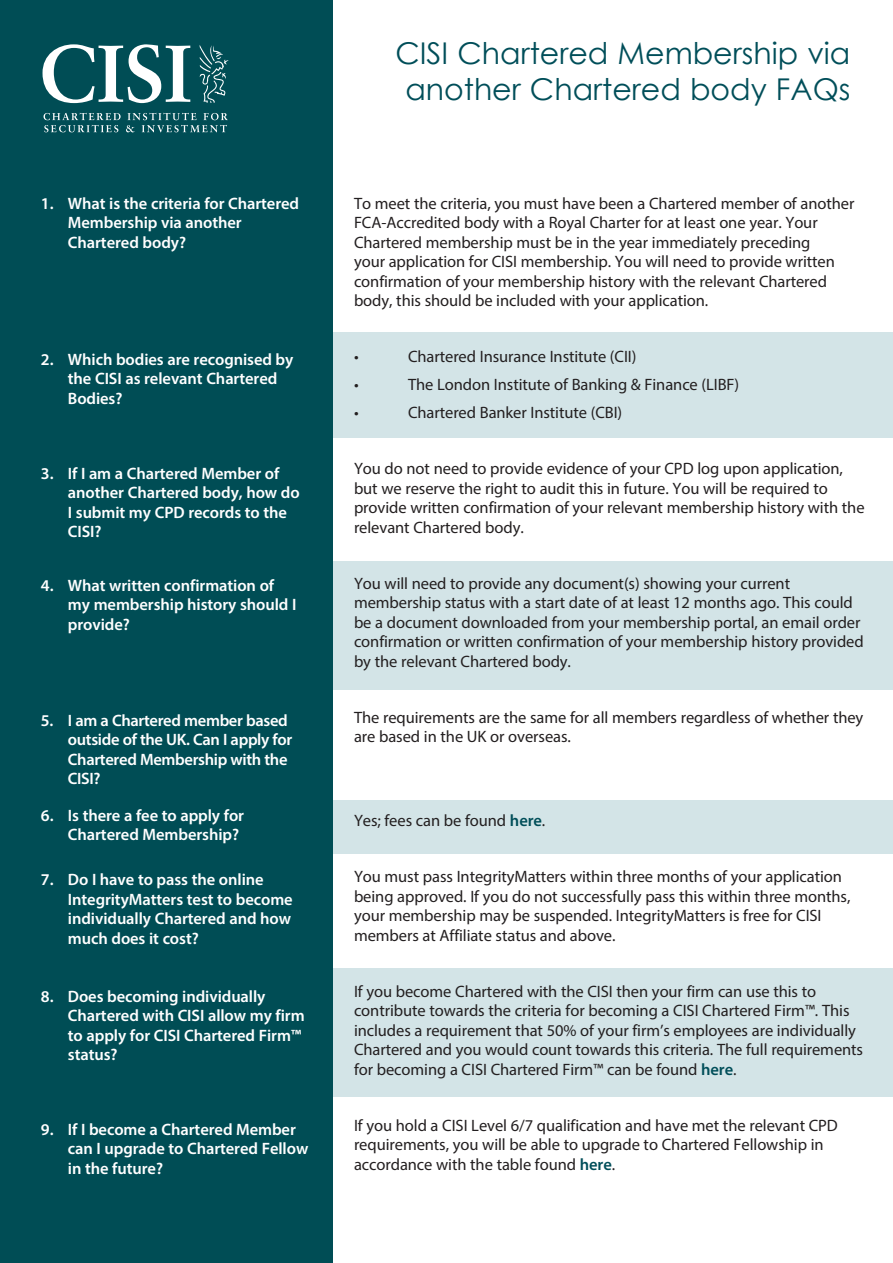
<style>
.page{position:relative;width:893px;height:1263px;background:#fff}
.page>*{position:absolute;margin:0;border:0;box-sizing:border-box;transform-origin:0 0}
.t1{font:30px/36px "Century Gothic";color:#004e59;text-align:center}
.t2{font:16.5px/19.5px "Myriad Pro";letter-spacing:-.005em;color:#231f20}
.t3{font:600 16.5px/19.5px "Myriad Pro";letter-spacing:-.005em;color:#fff}
.s1{font-weight:600;color:#004e59}
</style>
<div class="page">
<div style="left:0;top:968px;width:893px;height:129px;background:#d3e4e7"></div>
<div style="left:0;top:800px;width:893px;height:54px;background:#d3e4e7"></div>
<div style="left:0;top:561px;width:893px;height:129px;background:#d3e4e7"></div>
<div style="left:0;top:332px;width:893px;height:105px;background:#d3e4e7"></div>
<div style="left:0;top:0;width:333px;height:1263px;background:#004d55"></div>
<svg style="left:43px;top:44px;width:147px;height:59px"></svg>
<svg style="left:200px;top:45px;width:29px;height:58px"></svg>
<svg style="left:44px;top:113px;width:184px;height:19px"></svg>
<p class="t3" style="left:68px;top:193px;width:233px;text-indent:-27px">1. What is the criteria for Chartered<br>Membership via another<br>Chartered body?</p>
<p class="t3" style="left:68px;top:349px;width:227px;text-indent:-27px">2. Which bodies are recognised by the CISI as relevant Chartered<br>Bodies?</p>
<p class="t3" style="left:68px;top:463px;width:233px;text-indent:-27px">3. If I am a Chartered Member of another Chartered body, how do<br>I submit my CPD records to the<br>CISI?</p>
<p class="t3" style="left:68px;top:575px;width:230px;text-indent:-27px">4. What written confirmation of my membership history should I provide?</p>
<p class="t3" style="left:68px;top:710px;width:226px;text-indent:-27px">5. I am a Chartered member based outside of the UK. Can I apply for<br>Chartered Membership with the<br>CISI?</p>
<p class="t3" style="left:41px;top:805px;width:205px;text-align:right">6. Is there a fee to apply for<br>Chartered Membership?</p>
<p class="t3" style="left:68px;top:869px;width:226px;text-indent:-27px">7. Do I have to pass the online<br>IntegrityMatters test to become individually Chartered and how much does it cost?</p>
<p class="t3" style="left:68px;top:986px;width:238px;text-indent:-27px">8. Does becoming individually<br>Chartered with CISI allow my firm to apply for CISI Chartered Firm™ status?</p>
<p class="t3" style="left:68px;top:1119px;width:242px;text-indent:-27px">9. If I become a Chartered Member can I upgrade to Chartered Fellow in the future?</p>
<p class="t1" style="left:395px;top:35px;width:456px">CISI Chartered Membership via another Chartered body FAQs</p>
<p class="t2" style="left:354px;top:193px;width:502px">To meet the criteria, you must have been a Chartered member of another FCA-Accredited body with a Royal Charter for at least one year. Your Chartered membership must be in the year immediately preceding<br>your application for CISI membership. You will need to provide written confirmation of your membership history with the relevant Chartered body, this should be included with your application.</p>
<p class="t2" style="left:354px;top:346px;width:6px">•</p>
<p class="t2" style="left:408px;top:346px;width:230px">Chartered Insurance Institute (CII)</p>
<p class="t2" style="left:354px;top:374px;width:6px">•</p>
<p class="t2" style="left:408px;top:374px;width:333px">The London Institute of Banking &amp; Finance (LIBF)</p>
<p class="t2" style="left:354px;top:402px;width:6px">•</p>
<p class="t2" style="left:408px;top:402px;width:216px">Chartered Banker Institute (CBI)</p>
<p class="t2" style="left:354px;top:458px;width:512px">You do not need to provide evidence of your CPD log upon application, but we reserve the right to audit this in future. You will be required to provide written confirmation of your relevant membership history with the relevant Chartered body.</p>
<p class="t2" style="left:354px;top:573px;width:511px">You will need to provide any document(s) showing your current membership status with a start date of at least 12 months ago. This could be a document downloaded from your membership portal, an email order confirmation or written confirmation of your membership history provided by the relevant Chartered body.</p>
<p class="t2" style="left:354px;top:707px;width:511px">The requirements are the same for all members regardless of whether they are based in the UK or overseas.</p>
<p class="t2" style="left:354px;top:811px;width:193px">Yes; fees can be found <span class="s1">here</span>.</p>
<p class="t2" style="left:354px;top:867px;width:498px">You must pass IntegrityMatters within three months of your application being approved. If you do not successfully pass this within three months, your membership may be suspended. IntegrityMatters is free for CISI members at Affiliate status and above.</p>
<p class="t2" style="left:354px;top:981px;width:511px">If you become Chartered with the CISI then your firm can use this to contribute towards the criteria for becoming a CISI Chartered Firm™. This includes a requirement that 50% of your firm’s employees are individually Chartered and you would count towards this criteria. The full requirements for becoming a CISI Chartered Firm™ can be found <span class="s1">here</span>.</p>
<p class="t2" style="left:354px;top:1115px;width:485px">If you hold a CISI Level 6/7 qualification and have met the relevant CPD requirements, you will be able to upgrade to Chartered Fellowship in accordance with the table found <span class="s1">here</span>.</p>
</div>
